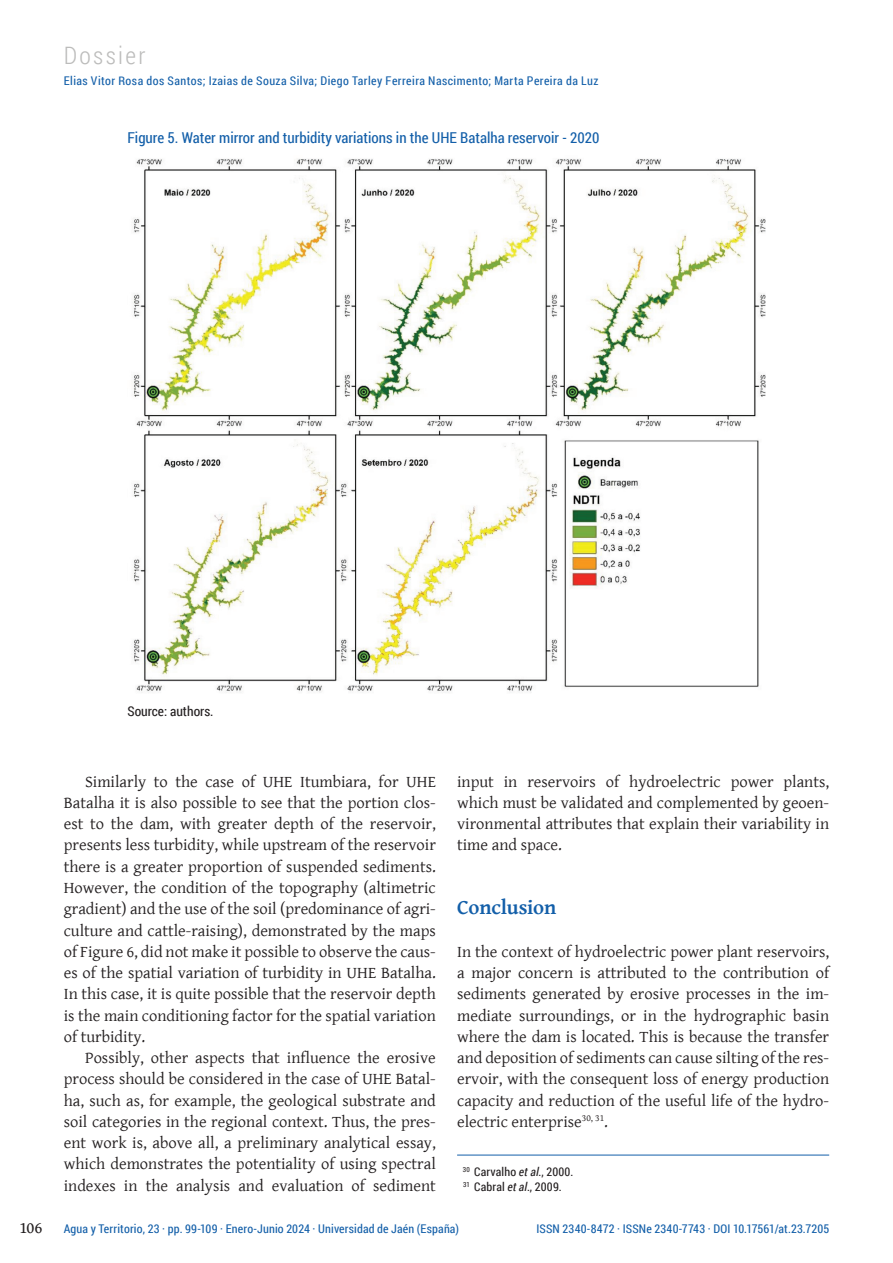
<style>
.page{position:relative;width:893px;height:1263px;background:#fff}
.page>*{position:absolute;margin:0;border:0;box-sizing:border-box;transform-origin:0 0}
.t1{font:300 24px "Roboto Condensed";letter-spacing:.1em;color:#bcbcbb}
.Article_-_H4{font:700 21px "Gentium Basic";letter-spacing:-.01em;color:#135fa9}
.Article_-_P_-_Ident{font:16.5px/21.3px "Gentium Basic";color:#231f20;text-align:justify}
.Article_-_P_-_No_Ident{font:16.5px/21.3px "Gentium Basic";color:#231f20;text-align:justify}
.t2{font:16.5px "Gentium Book Basic";color:#231f20}
.Picture_-_Caption{font:15px "Roboto Condensed";color:#135fa9}
.Picture_-_Caption_Src{font:13.5px "Roboto Condensed";color:#231f20}
.t3{font:12px "Roboto Condensed";letter-spacing:.025em;color:#135fa9}
.Footnotes_Rule{font:12px "Roboto Condensed";letter-spacing:.015em;color:#231f20}
.Footnotes{font:12px "Roboto Condensed";letter-spacing:.015em;color:#231f20}
.s1{font-style:italic}
</style>
<div class="page">
<img style="left:133px;top:158px;width:632px;height:535px">
<hr style="left:457px;top:1155px;width:372px;height:1px;background:#135fa9">
<h1 class="t1" style="left:64px;top:39px;width:83px">Dossier</h1>
<p class="t3" style="left:64px;top:72px;width:536px">Elias Vitor Rosa dos Santos; Izaias de Souza Silva; Diego Tarley Ferreira Nascimento; Marta Pereira da Luz</p>
<p class="Picture_-_Caption" style="left:127px;top:128px;width:473px">Figure 5. Water mirror and turbidity variations in the UHE Batalha reservoir - 2020</p>
<p class="Picture_-_Caption_Src" style="left:127px;top:701px;width:88px">Source: authors.</p>
<p class="Article_-_P_-_Ident" style="left:64px;top:770px;width:374px;text-indent:21px">Similarly to the case of UHE Itumbiara, for UHE Batalha it is also possible to see that the portion clos&shy;est to the dam, with greater depth of the reservoir, presents less turbidity, while upstream of the reservoir there is a greater proportion of suspended sediments.<br>However, the condition of the topography (altimetric gradient) and the use of the soil (predominance of agri&shy;culture and cattle-raising), demonstrated by the maps of Figure 6, did not make it possible to observe the caus&shy;es of the spatial variation of turbidity in UHE Batalha.<br>In this case, it is quite possible that the reservoir depth is the main conditioning factor for the spatial variation of turbidity.</p>
<p class="Article_-_P_-_Ident" style="left:64px;top:1047px;width:374px;text-indent:21px">Possibly, other aspects that influence the erosive process should be considered in the case of UHE Batal&shy;ha, such as, for example, the geological substrate and soil categories in the regional context. Thus, the pres&shy;ent work is, above all, a preliminary analytical essay, which demonstrates the potentiality of using spectral indexes in the analysis and evaluation of sediment</p>
<p class="Article_-_P_-_Ident" style="left:457px;top:770px;width:374px">input in reservoirs of hydroelectric power plants, which must be validated and complemented by geoen&shy;vironmental attributes that explain their variability in time and space.</p>
<p class="Article_-_H4" style="left:457px;top:892px;width:101px">Conclusion</p>
<p class="Article_-_P_-_No_Ident" style="left:457px;top:940px;width:374px">In the context of hydroelectric power plant reservoirs, a major concern is attributed to the contribution of sediments generated by erosive processes in the im&shy;mediate surroundings, or in the hydrographic basin where the dam is located. This is because the transfer and deposition of sediments can cause silting of the res&shy;ervoir, with the consequent loss of energy production capacity and reduction of the useful life of the hydro&shy;electric enterprise<sup>30,</sup> <sup>31</sup>.</p>
<p class="Footnotes_Rule" style="left:463px;top:1163px;width:112px"><sup>30</sup> Carvalho <span class="s1">et al</span>., 2000.</p>
<p class="Footnotes" style="left:463px;top:1178px;width:100px"><sup>31</sup> Cabral <span class="s1">et al</span>., 2009.</p>
<p class="t2" style="left:19px;top:1215px;width:25px">106</p>
<p class="t3" style="left:64px;top:1220px;width:397px">Agua y Territorio, 23 · pp. 99-109 · Enero-Junio 2024 · Universidad de Jaén (España)</p>
<p class="t3" style="left:536px;top:1220px;width:294px">ISSN 2340-8472 · ISSNe 2340-7743 · DOI 10.17561/at.23.7205</p>
</div>
